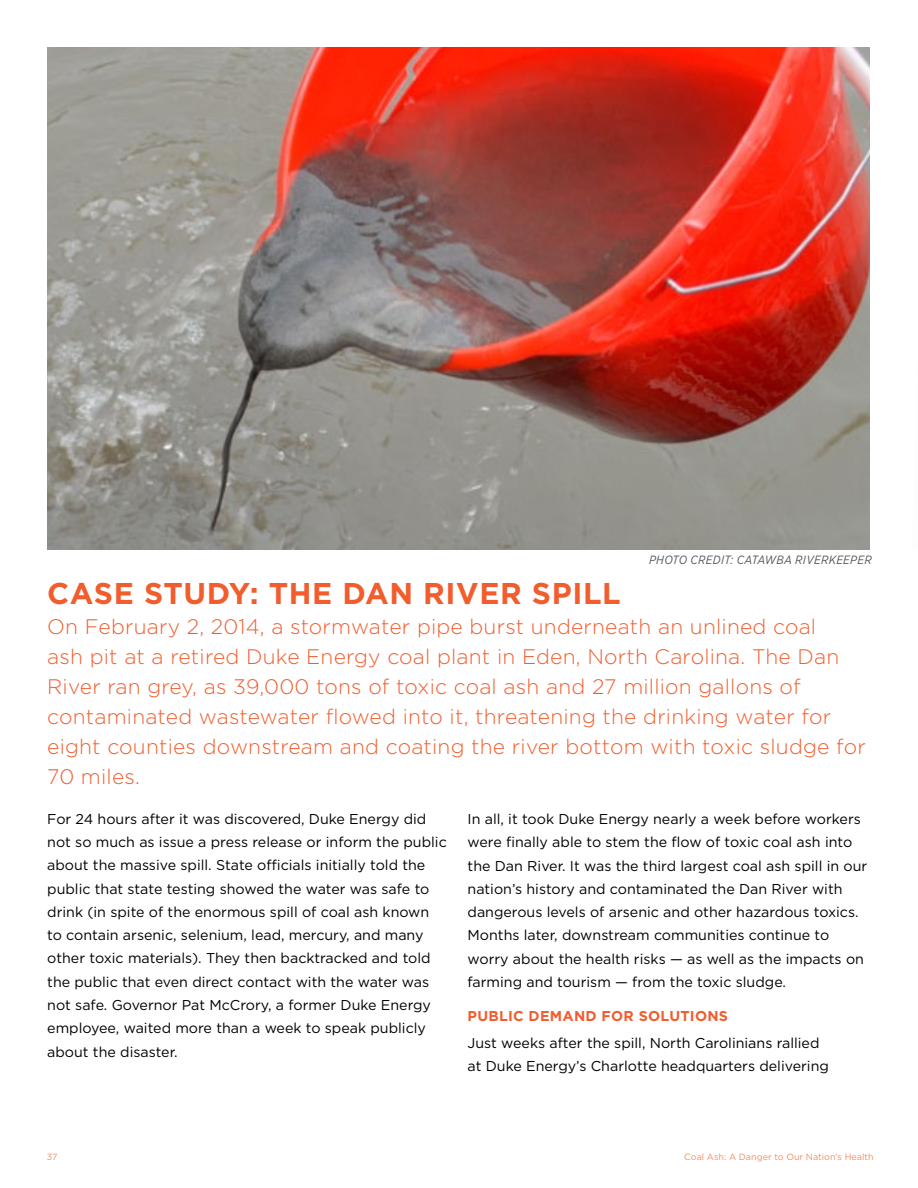
<style>
.page{position:relative;width:918px;height:1188px;background:#fff}
.page>*{position:absolute;margin:0;border:0;box-sizing:border-box;transform-origin:0 0}
.t1{font:700 30px "Gotham";letter-spacing:.02em;color:#f15d2d}
.t2{font:300 21px/30px "Gotham";letter-spacing:.01em;color:#f15d2d}
.t3{font:14.25px/23.2px "Gotham";color:#000}
.t4{font:700 14.25px "Gotham";letter-spacing:.02em;color:#f15d2d}
.t5{font:italic 12px "Gotham Narrow";letter-spacing:.025em;color:#58595b}
.t6{font:9px "Gotham";color:#f68b5f}
</style>
<div class="page">
<img style="left:47px;top:47px;width:823px;height:503px">
<p class="t5" style="left:649px;top:552px;width:224px">PHOTO CREDIT: CATAWBA RIVERKEEPER</p>
<h1 class="t1" style="left:47px;top:573px;width:575px">CASE STUDY: THE DAN RIVER SPILL</h1>
<p class="t2" style="left:47px;top:611px;width:820px">On February 2, 2014, a stormwater pipe burst underneath an unlined coal<br>ash pit at a retired Duke Energy coal plant in Eden, North Carolina. The Dan River ran grey, as 39,000 tons of toxic coal ash and 27 million gallons of contaminated wastewater flowed into it, threatening the drinking water for eight counties downstream and coating the river bottom with toxic sludge for 70 miles.</p>
<p class="t3" style="left:47px;top:807px;width:401px">For 24 hours after it was discovered, Duke Energy did not so much as issue a press release or inform the public about the massive spill. State officials initially told the public that state testing showed the water was safe to drink (in spite of the enormous spill of coal ash known to contain arsenic, selenium, lead, mercury, and many other toxic materials). They then backtracked and told the public that even direct contact with the water was not safe. Governor Pat McCrory, a former Duke Energy employee, waited more than a week to speak publicly about the disaster.</p>
<p class="t3" style="left:468px;top:807px;width:401px">In all, it took Duke Energy nearly a week before workers were finally able to stem the flow of toxic coal ash into the Dan River. It was the third largest coal ash spill in our nation’s history and contaminated the Dan River with dangerous levels of arsenic and other hazardous toxics.<br>Months later, downstream communities continue to worry about the health risks — as well as the impacts on farming and tourism — from the toxic sludge.</p>
<p class="t4" style="left:468px;top:1007px;width:262px">PUBLIC DEMAND FOR SOLUTIONS</p>
<p class="t3" style="left:468px;top:1031px;width:363px">Just weeks after the spill, North Carolinians rallied at Duke Energy’s Charlotte headquarters delivering</p>
<p class="t6" style="left:47px;top:1151px;width:12px">37</p>
<p class="t6" style="left:684px;top:1151px;width:191px">Coal Ash: A Danger to Our Nation’s Health</p>
</div>
